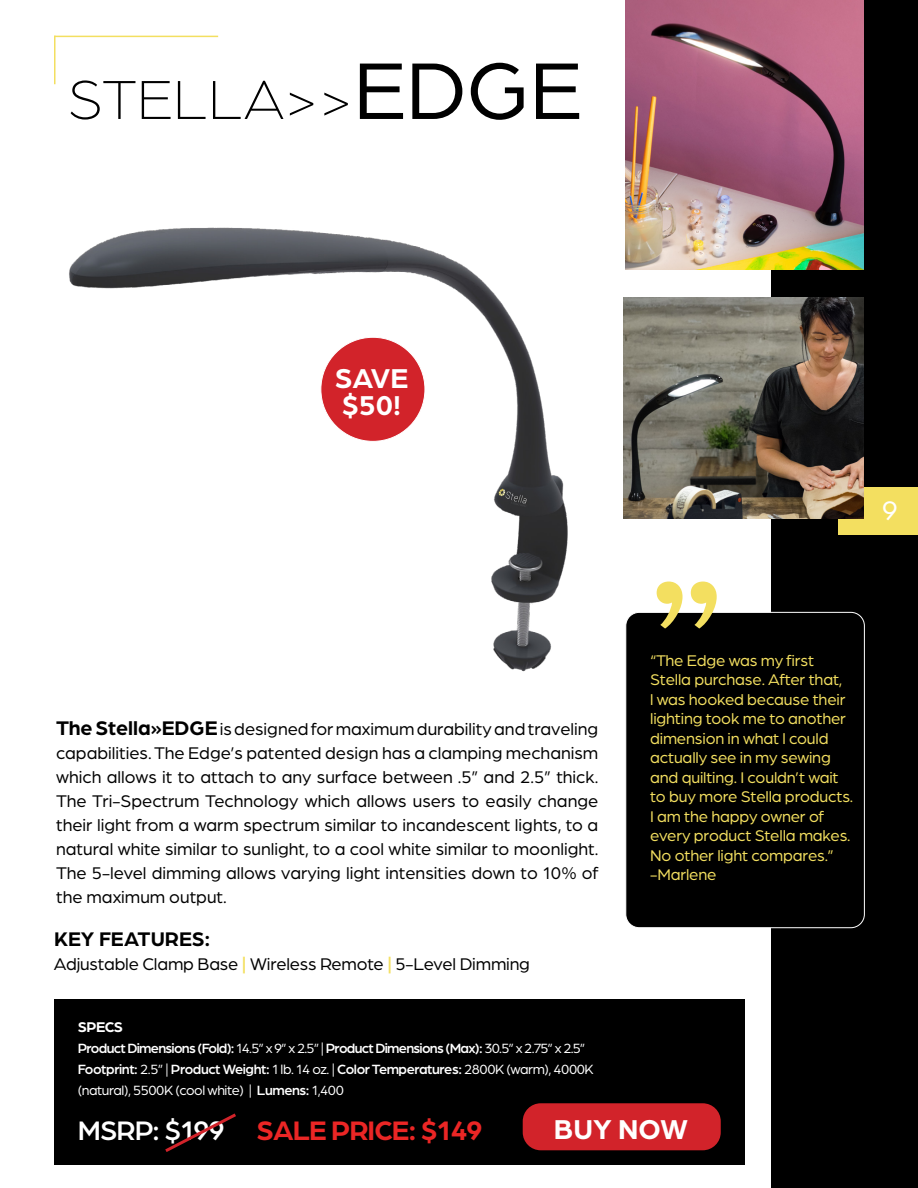
<style>
.page{position:relative;width:918px;height:1188px;background:#fff}
.page>*{position:absolute;margin:0;border:0;box-sizing:border-box;transform-origin:0 0}
.t1{font:300 58.5px "Arboria";color:#000}
.t2{font:700 29.1px/27.9px "Arboria";color:#fff}
.t3{font:700 28.5px "Arboria";letter-spacing:-.03em;color:#eb2625}
.t4{font:28.5px "Arboria";color:#fff}
.t5{font:700 21px "Arboria";color:#000}
.t6{font:18px/24px "Arboria";letter-spacing:-.01em;color:#000;text-align:justify}
.t7{font:16.5px/19.5px "Arboria";letter-spacing:-.01em;color:#f3df60}
.t8{font:700 15px "Arboria";letter-spacing:-.03em;color:#fff}
.t9{font:500 14.25px/21px "Arboria";letter-spacing:-.05em;color:#fff}
.s1{font-weight:400;font-size:85.5px}
.s2{font-weight:700;font-size:21px}
.s3{font-weight:700;color:#f3df60}
.s4{font-weight:400}
.s5{font-weight:500;color:#fff}
</style>
<div class="page">
<div style="left:771px;top:0;width:147px;height:1188px;background:#000"></div>
<div style="left:838px;top:487px;width:80px;height:47px;background:#f3df60"></div>
<img style="left:626px;top:0;width:238px;height:270px">
<img style="left:69px;top:227px;width:499px;height:445px">
<img style="left:624px;top:297px;width:240px;height:221px">
<div style="left:54px;top:999px;width:691px;height:165px;background:#000"></div>
<hr style="left:54px;top:36px;width:164px;height:1px;background:#f3df60">
<hr style="left:54px;top:36px;width:2px;height:48px;background:#f3df60">
<div style="left:626px;top:612px;width:238px;height:316px;background:#000;border-radius:14px"></div>
<div style="left:626px;top:612px;width:239px;height:316px;border:1px solid #fff;border-radius:14px"></div>
<svg style="left:657px;top:582px;width:60px;height:47px"></svg>
<div style="left:321px;top:337px;width:104px;height:104px;background:#d2232a;border-radius:50%"></div>
<svg style="left:165px;top:1113px;width:71px;height:39px"></svg>
<div style="left:523px;top:1103px;width:198px;height:47px;background:#d2232a;border-radius:18px"></div>
<h1 class="t1" style="left:68px;top:63px;width:516px">STELLA&gt;&gt;<span class="s1">EDGE</span></h1>
<h2 class="t2" style="left:335px;top:362px;width:75px">SAVE $50!</h2>
<h3 class="t4" style="left:882px;top:492px;width:18px">9</h3>
<p class="t6" style="left:56px;top:717px;width:544px"><span class="s2">The Stella»EDGE</span> is designed for maximum durability and traveling capabilities. The Edge’s patented design has a clamping mechanism which allows it to attach to any surface between .5” and 2.5” thick.<br>The Tri-Spectrum Technology which allows users to easily change their light from a warm spectrum similar to incandescent lights, to a natural white similar to sunlight, to a cool white similar to moonlight.<br>The 5-level dimming allows varying light intensities down to 10% of the maximum output.</p>
<p class="t5" style="left:54px;top:925px;width:158px">KEY FEATURES:</p>
<p class="t6" style="left:54px;top:951px;width:477px">Adjustable Clamp Base <span class="s3">|</span> Wireless Remote <span class="s3">|</span> 5-Level Dimming</p>
<p class="t7" style="left:650px;top:650px;width:205px">“The Edge was my first<br>Stella purchase. After that,<br>l was hooked because their lighting took me to another dimension in what l could actually see in my sewing and quilting. I couldn’t wait to buy more Stella products.<br>I am the happy owner of every product Stella makes.<br>No other light compares.” -Marlene</p>
<p class="t8" style="left:78px;top:1017px;width:47px">SPECS</p>
<p class="t9" style="left:78px;top:1037px;width:518px">Product Dimensions (Fold): <span class="s4">14.5” x 9” x 2.5” |</span> Product Dimensions (Max): <span class="s4">30.5” x 2.75” x 2.5”<br></span>Footprint: <span class="s4">2.5” |</span> Product Weight: <span class="s4">1 lb. 14 oz. |</span> Color Temperatures: <span class="s4">2800K (warm), 4000K (natural), 5500K (cool white) |</span> Lumens: <span class="s4">1,400</span></p>
<h3 class="t3" style="left:78px;top:1111px;width:406px"><span class="s5">MSRP: $199</span> SALE PRICE: $149</h3>
<h2 class="t2" style="left:554px;top:1113px;width:136px">BUY NOW</h2>
</div>
